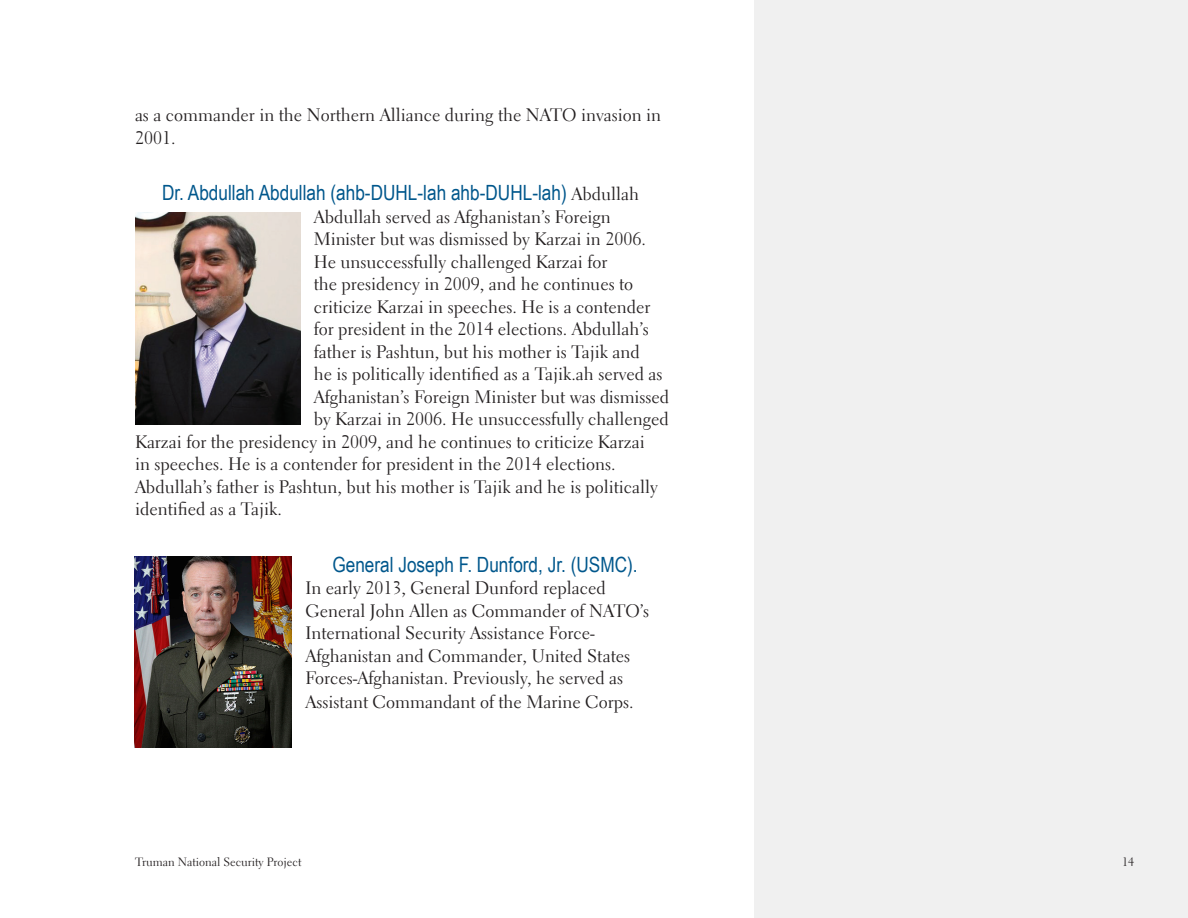
<style>
.page{position:relative;width:1188px;height:918px;background:#fff}
.page>*{position:absolute;margin:0;border:0;box-sizing:border-box;transform-origin:0 0}
.t1{font:21px "Arial Narrow";color:#00578c}
.t2{font:18px/22.8px "Electra LT Std";color:#231f20}
.t3{font:12px "Electra LT Std";color:#231f20}
.s1{font-family:"Electra LT Std";font-size:18px;color:#231f20}
</style>
<div class="page">
<div style="left:754px;top:0;width:434px;height:918px;background:#f0f0f0"></div>
<img style="left:135px;top:213px;width:165px;height:211px">
<img style="left:135px;top:556px;width:156px;height:191px">
<h2 class="t2" style="left:135px;top:104px;width:528px">as a commander in the Northern Alliance during the NATO invasion in<br>2001.</h2>
<h2 class="t1" style="left:162px;top:178px;width:479px">Dr. Abdullah Abdullah (ahb-DUHL-lah ahb-DUHL-lah) <span class="s1">Abdullah</span></h2>
<h2 class="t2" style="left:314px;top:205px;width:299px">Abdullah served as Afghanistan’s Foreign</h2>
<h2 class="t2" style="left:314px;top:228px;width:334px">Minister but was dismissed by Karzai in 2006.</h2>
<h2 class="t2" style="left:314px;top:250px;width:295px">He unsuccessfully challenged Karzai for</h2>
<h2 class="t2" style="left:314px;top:273px;width:321px">the presidency in 2009, and he continues to</h2>
<h2 class="t2" style="left:314px;top:295px;width:338px">criticize Karzai in speeches. He is a contender</h2>
<h2 class="t2" style="left:314px;top:318px;width:337px">for president in the 2014 elections. Abdullah’s</h2>
<h2 class="t2" style="left:314px;top:340px;width:328px">father is Pashtun, but his mother is Tajik and</h2>
<h2 class="t2" style="left:314px;top:363px;width:350px">he is politically identified as a Tajik.ah served as</h2>
<h2 class="t2" style="left:314px;top:385px;width:357px">Afghanistan’s Foreign Minister but was dismissed</h2>
<h2 class="t2" style="left:314px;top:408px;width:357px">by Karzai in 2006. He unsuccessfully challenged</h2>
<h2 class="t2" style="left:135px;top:430px;width:511px">Karzai for the presidency in 2009, and he continues to criticize Karzai</h2>
<h2 class="t2" style="left:135px;top:453px;width:482px">in speeches. He is a contender for president in the 2014 elections.</h2>
<h2 class="t2" style="left:135px;top:475px;width:524px">Abdullah’s father is Pashtun, but his mother is Tajik and he is politically</h2>
<h2 class="t2" style="left:135px;top:498px;width:149px">identified as a Tajik.</h2>
<h2 class="t1" style="left:332px;top:549px;width:307px">General Joseph F. Dunford, Jr. (USMC).</h2>
<h2 class="t2" style="left:305px;top:577px;width:345px">In early 2013, General Dunford replaced General John Allen as Commander of NATO’s International Security Assistance Force-Afghanistan and Commander, United States Forces-Afghanistan. Previously, he served as Assistant Commandant of the Marine Corps.</h2>
<p class="t3" style="left:135px;top:855px;width:168px">Truman National Security Project</p>
<p class="t3" style="left:1122px;top:855px;width:13px">14</p>
</div>
